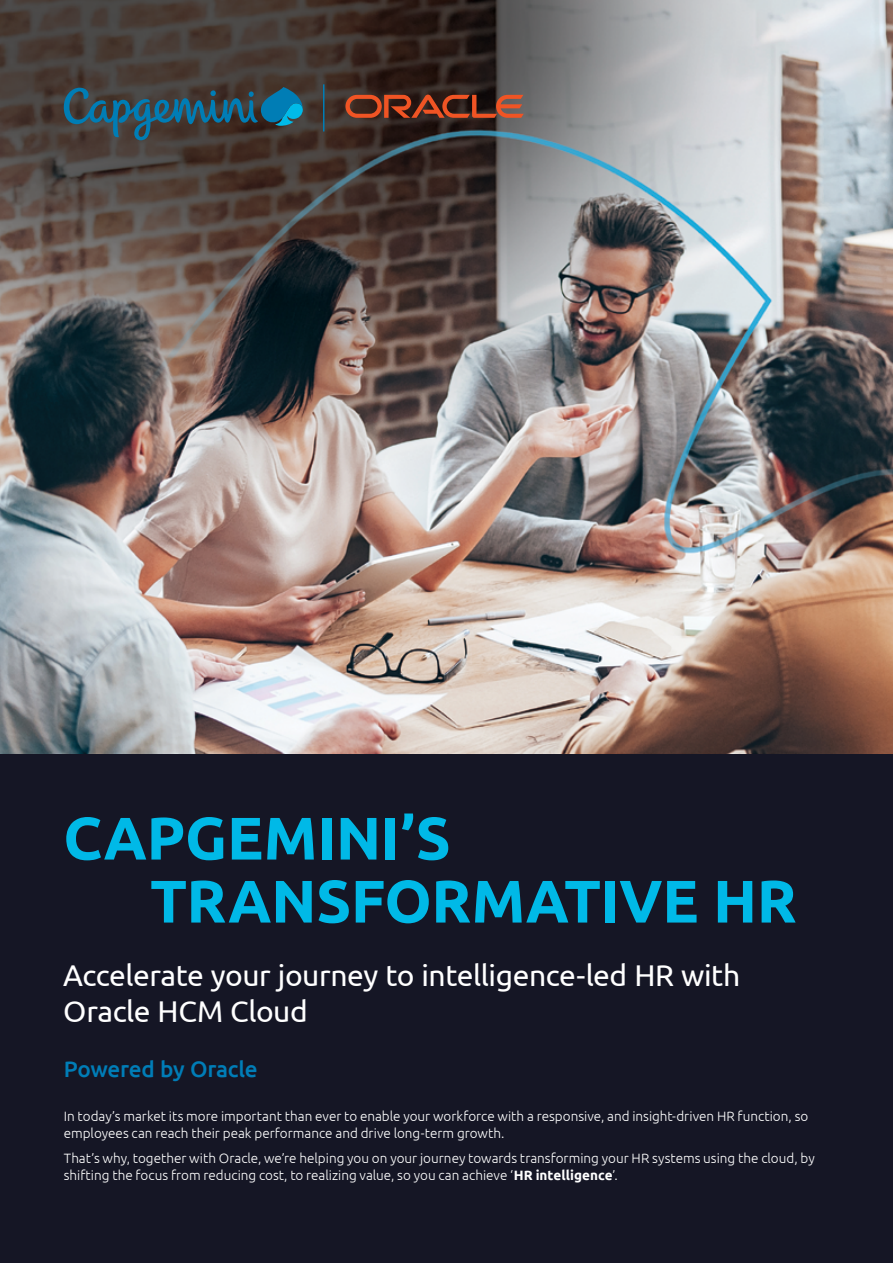
<style>
.page{position:relative;width:893px;height:1263px;background:#151625}
.page>*{position:absolute;margin:0;border:0;box-sizing:border-box;transform-origin:0 0}
.t1{font:700 60px/63px "Ubuntu";letter-spacing:-.005em;color:#00b9e7}
.t2{font:30px/36px "Ubuntu";letter-spacing:-.015em;color:#fff}
.t3{font:500 22.5px "Ubuntu";letter-spacing:-.015em;color:#007db7}
.t4{font:300 13.5px/16.5px "Ubuntu";color:#fff}
.s1{font-weight:700}
</style>
<div class="page">
<img style="left:0;top:0;width:893px;height:753px">
<svg style="left:64px;top:87px;width:239px;height:53px;background:#314e59"></svg>
<hr style="left:323px;top:84px;width:1px;height:47px;background:#007db5">
<svg style="left:345px;top:95px;width:179px;height:23px;background:#7f3822"></svg>
<h1 class="t1" style="left:150px;top:806px;width:648px;text-indent:-87px">CAPGEMINI’S<br>TRANSFORMATIVE HR</h1>
<h2 class="t2" style="left:63px;top:956px;width:678px">Accelerate your journey to intelligence-led HR with<br>Oracle HCM Cloud</h2>
<h3 class="t3" style="left:64px;top:1055px;width:195px">Powered by Oracle</h3>
<p class="t4" style="left:64px;top:1108px;width:746px">In today’s market its more important than ever to enable your workforce with a responsive, and insight-driven HR function, so employees can reach their peak performance and drive long-term growth.</p>
<p class="t4" style="left:64px;top:1150px;width:752px">That’s why, together with Oracle, we’re helping you on your journey towards transforming your HR systems using the cloud, by shifting the focus from reducing cost, to realizing value, so you can achieve ‘<span class="s1">HR intelligence</span>’.</p>
</div>
